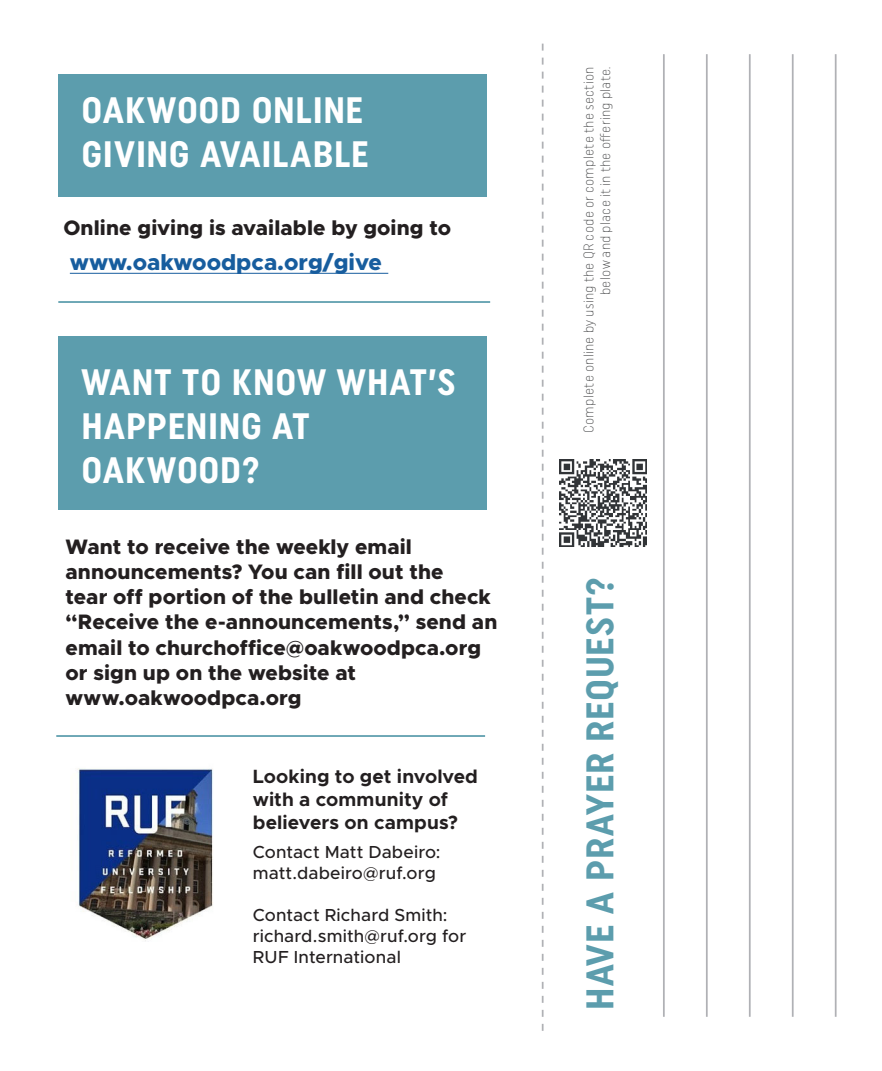
<style>
.page{position:relative;width:882px;height:1071px;background:#fff}
.page>*{position:absolute;margin:0;border:0;box-sizing:border-box;transform-origin:0 0}
.t1{font:700 38.5px "Uniform Condensed";letter-spacing:.025em;color:#5c9dad}
.t2{font:700 36.75px/44.1px "Uniform Condensed";letter-spacing:.02em;color:#fff}
.t3{font:800 22.75px "Metropolis";color:#175d9e}
.t4{font:800 21px/25.2px "Metropolis";letter-spacing:.005em;color:#231f20}
.t5{font:700 19.25px/23.1px "Metropolis";letter-spacing:.005em;color:#231f20}
.t6{font:500 17.5px/21px "Metropolis";letter-spacing:.005em;color:#231f20}
.t7{font:300 14px/16.8px "Uniform Condensed";letter-spacing:.02em;color:#494a4b;text-align:right}
</style>
<div class="page">
<div style="left:58px;top:336px;width:429px;height:174px;background:#5c9dad"></div>
<svg style="left:542px;top:44px;width:2px;height:987px"></svg>
<hr style="left:663px;top:54px;width:2px;height:963px;background:#b0b1b5">
<hr style="left:749px;top:54px;width:2px;height:963px;background:#b0b1b5">
<hr style="left:835px;top:54px;width:2px;height:963px;background:#b0b1b5">
<hr style="left:706px;top:54px;width:2px;height:963px;background:#b0b1b5">
<hr style="left:792px;top:54px;width:2px;height:963px;background:#b0b1b5">
<hr style="left:58px;top:301px;width:432px;height:2px;background:#5c9dad">
<hr style="left:56px;top:735px;width:429px;height:2px;background:#5c9dad">
<div style="left:58px;top:74px;width:429px;height:122px;background:#5c9dad"></div>
<img style="left:560px;top:460px;width:86px;height:87px">
<hr style="left:70px;top:273px;width:318px;height:1px;background:#175d9e">
<img style="left:78px;top:768px;width:135px;height:173px">
<p class="t2" style="left:81px;top:87px;width:283px">OAKWOOD ONLINE</p>
<p class="t2" style="left:81px;top:132px;width:289px">GIVING AVAILABLE</p>
<p class="t4" style="left:63px;top:215px;width:389px">Online giving is available by going to</p>
<p class="t3" style="left:70px;top:248px;width:314px">www.oakwoodpca.org/give</p>
<p class="t2" style="left:81px;top:360px;width:376px">WANT TO KNOW WHAT’S<br>HAPPENING AT<br>OAKWOOD?</p>
<p class="t4" style="left:66px;top:534px;width:433px">Want to receive the weekly email announcements? You can fill out the<br>tear off portion of the bulletin and check “Receive the e-announcements,” send an email to churchoffice@oakwoodpca.org or sign up on the website at www.oakwoodpca.org</p>
<p class="t5" style="left:253px;top:764px;width:227px">Looking to get involved with a community of believers on campus?</p>
<p class="t6" style="left:253px;top:841px;width:189px">Contact Matt Dabeiro:</p>
<p class="t6" style="left:253px;top:862px;width:185px">matt.dabeiro@ruf.org</p>
<p class="t6" style="left:253px;top:904px;width:215px">Contact Richard Smith: richard.smith@ruf.org for<br>RUF International</p>
<p class="t7" style="left:580px;top:433px;width:368px;rotate:-90deg">Complete online by using the QR code or complete the section below and place it in the offering plate.</p>
<p class="t1" style="left:577px;top:1010px;width:434px;rotate:-90deg">HAVE A PRAYER REQUEST?</p>
</div>
